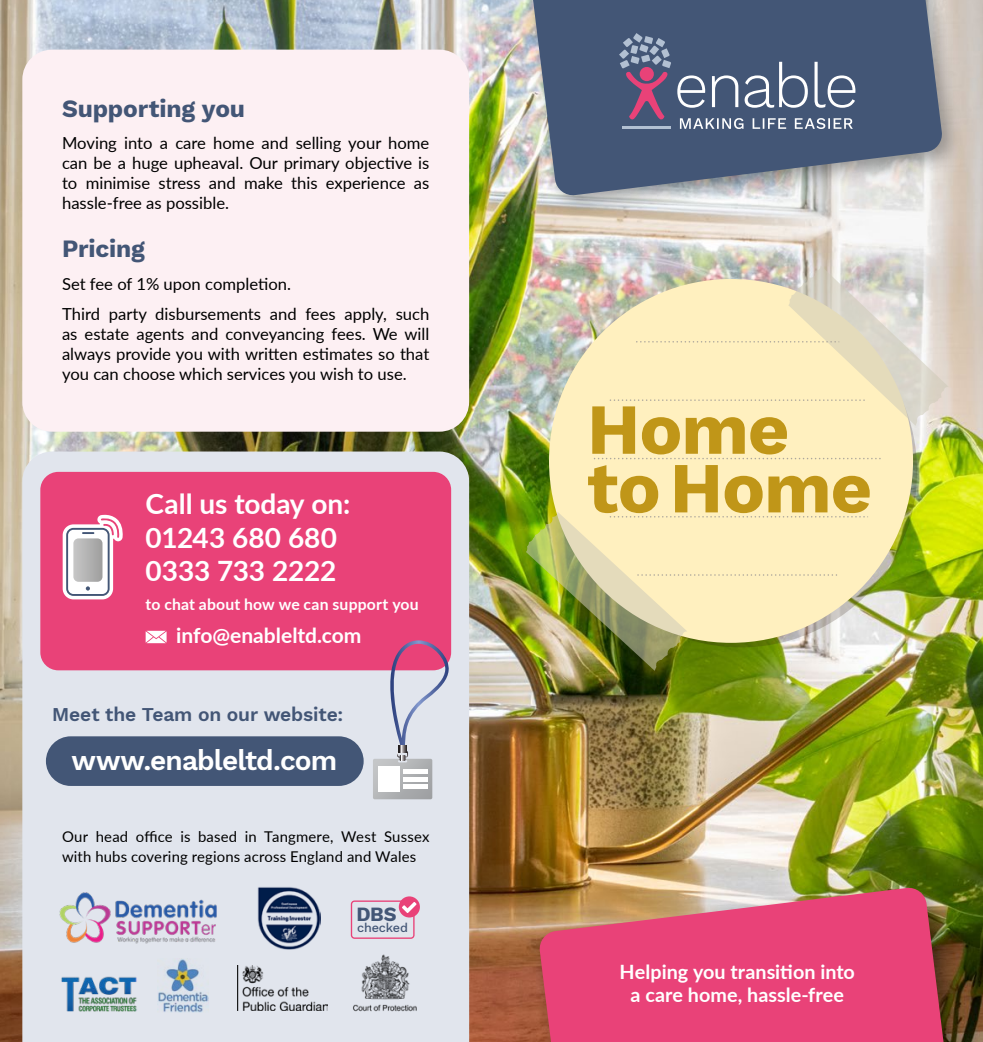
<style>
.page{position:relative;width:983px;height:1042px;background:#fff}
.page>*{position:absolute;margin:0;border:0;box-sizing:border-box;transform-origin:0 0}
.t1{font:700 71.75px/58.6px "Work Sans";letter-spacing:-.015em;color:#c09618}
.t2{font:700 28px/33.2px "Lato";letter-spacing:-.005em;color:#fff}
.t3{font:600 28px "Work Sans";letter-spacing:-.03em;color:#fff}
.t4{font:700 24.5px "Work Sans";letter-spacing:-.005em;color:#435676}
.t5{font:700 21px "Lato";color:#fff}
.t6{font:700 19.95px "Work Sans";color:#435676}
.t7{font:700 19.78px/23.4px "Lato";color:#fff;text-align:center}
.t8{font:600 19.25px "Work Sans";letter-spacing:-.005em;color:#435676}
.t9{font:16.62px/19.9px "Lato";color:#000;text-align:justify}
.t10{font:700 15.75px "Lato";letter-spacing:.01em;color:#fff}
.t11{font:14.88px/19.2px "Lato";letter-spacing:.01em;color:#000}
.t12{font:500 12.6px "Work Sans";letter-spacing:-.01em;color:#435676}
</style>
<div class="page">
<img style="left:0;top:0;width:982px;height:1042px">
<div style="left:518px;top:0;width:446px;height:219px;background:#000;opacity:.35"></div>
<svg style="left:526px;top:0;width:416px;height:196px;background:#5d6c85"></svg>
<div style="left:530px;top:878px;width:437px;height:164px;background:#000;opacity:.35"></div>
<svg style="left:538px;top:887px;width:407px;height:155px;background:#de5074"></svg>
<div style="left:549px;top:279px;width:363px;height:364px;background:#fff0bf;border-radius:50%"></div>
<div style="left:22px;top:50px;width:447px;height:382px;background:#fdf0f3;border-radius:30px"></div>
<div style="left:22px;top:451px;width:447px;height:591px;background:#e1e5ed"></div>
<svg style="left:619px;top:33px;width:52px;height:87px;background:#726284"></svg>
<svg style="left:677px;top:75px;width:28px;height:33px"></svg>
<svg style="left:711px;top:75px;width:27px;height:32px"></svg>
<svg style="left:744px;top:62px;width:63px;height:46px"></svg>
<svg style="left:814px;top:62px;width:41px;height:46px"></svg>
<hr style="left:622px;top:126px;width:48px;height:3px;background:#b2c0d2">
<svg style="left:679px;top:118px;width:64px;height:11px"></svg>
<svg style="left:752px;top:118px;width:34px;height:11px"></svg>
<svg style="left:794px;top:118px;width:58px;height:11px"></svg>
<svg style="left:594px;top:458px;width:286px;height:1px"></svg>
<img style="left:525px;top:512px;width:342px;height:159px">
<svg style="left:609px;top:265px;width:339px;height:161px"></svg>
<div style="left:46px;top:736px;width:317px;height:50px;background:#435676;border-radius:25px"></div>
<div style="left:40px;top:472px;width:411px;height:198px;background:#e94278;border-radius:18px"></div>
<svg style="left:63px;top:515px;width:60px;height:84px"></svg>
<svg style="left:146px;top:631px;width:20px;height:12px"></svg>
<img style="left:157px;top:959px;width:52px;height:53px">
<div style="left:351px;top:900px;width:63px;height:39px;border:1px solid #e94278;border-radius:3px"></div>
<svg style="left:398px;top:896px;width:22px;height:21px"></svg>
<svg style="left:402px;top:902px;width:14px;height:11px"></svg>
<img style="left:60px;top:976px;width:77px;height:35px">
<img style="left:349px;top:951px;width:72px;height:63px">
<img style="left:237px;top:965px;width:91px;height:45px">
<img style="left:49px;top:891px;width:183px;height:52px">
<img style="left:257px;top:886px;width:63px;height:63px">
<svg style="left:373px;top:640px;width:76px;height:159px"></svg>
<p class="t4" style="left:62px;top:90px;width:184px">Supporting you</p>
<p class="t9" style="left:62px;top:133px;width:369px">Moving into a care home and selling your home can be a huge upheaval. Our primary objective is to minimise stress and make this experience as hassle-free as possible.</p>
<p class="t4" style="left:62px;top:230px;width:84px">Pricing</p>
<p class="t9" style="left:62px;top:273px;width:230px">Set fee of 1% upon completion.</p>
<p class="t9" style="left:62px;top:303px;width:369px">Third party disbursements and fees apply, such as estate agents and conveyancing fees. We will always provide you with written estimates so that you can choose which services you wish to use.</p>
<p class="t2" style="left:146px;top:486px;width:206px">Call us today on:<br>01243 680 680<br>0333 733 2222</p>
<p class="t10" style="left:146px;top:592px;width:274px">to chat about how we can support you</p>
<p class="t5" style="left:176px;top:620px;width:187px">info@enableltd.com</p>
<p class="t8" style="left:52px;top:699px;width:292px">Meet the Team on our website:</p>
<p class="t3" style="left:71px;top:739px;width:267px">www.enableltd.com</p>
<p class="t11" style="left:62px;top:826px;width:369px">Our head office is based in Tangmere, West Sussex with hubs covering regions across England and Wales</p>
<p class="t6" style="left:356px;top:899px;width:42px">DBS</p>
<p class="t12" style="left:357px;top:918px;width:53px">checked</p>
<p class="t1" style="left:587px;top:397px;width:286px">Home to Home</p>
<p class="t7" style="left:619px;top:958px;width:237px">Helping you transition into a care home, hassle-free</p>
</div>
